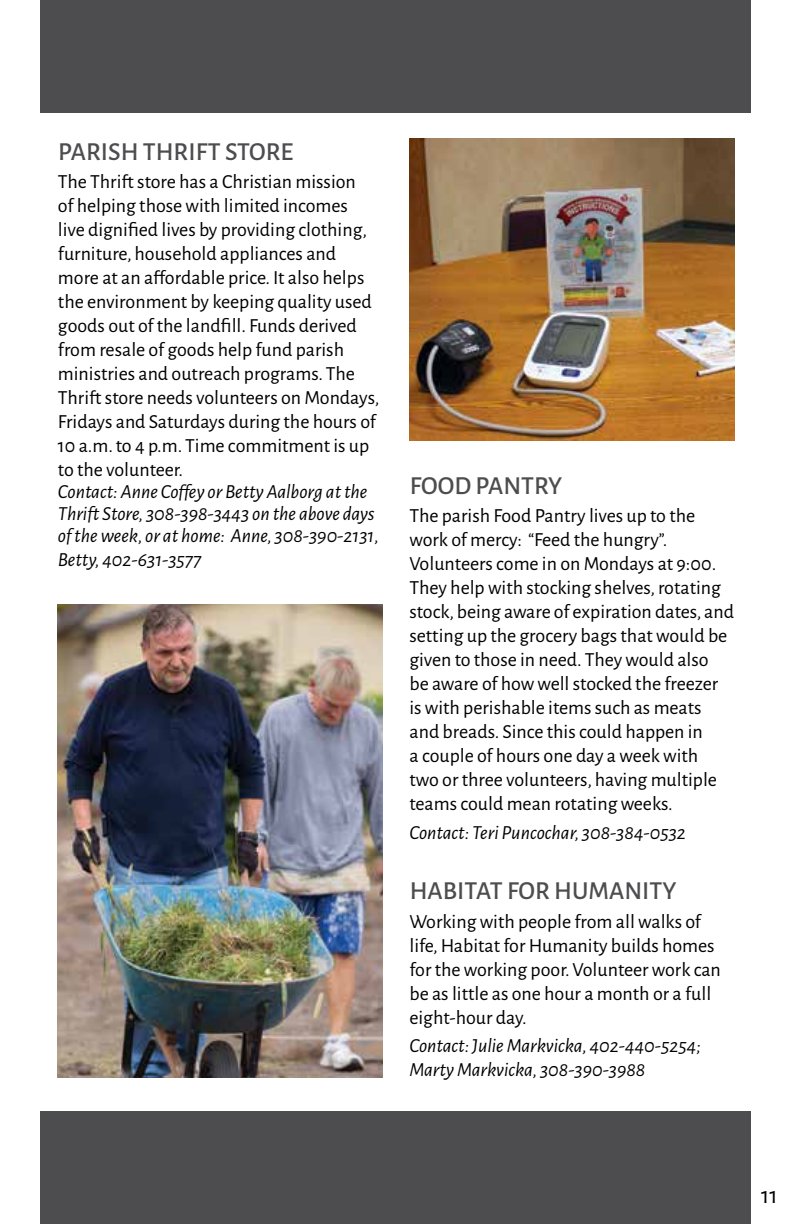
<style>
.page{position:relative;width:792px;height:1224px;background:#fff}
.page>*{position:absolute;margin:0;border:0;box-sizing:border-box;transform-origin:0 0}
.Ministry_subhead{font:500 26px "Alegreya Sans";color:#4d4d4f}
.t1{font:24px "Alegreya Sans";color:#000}
.Ministry_description{font:20px/24px "Alegreya Sans";color:#000}
.contact{font:italic 20px/22px "Alegreya Sans";color:#000}
</style>
<div class="page">
<div style="left:40px;top:0;width:712px;height:112px;background:#4d4d4f"></div>
<div style="left:40px;top:1112px;width:712px;height:112px;background:#4d4d4f"></div>
<img style="left:410px;top:139px;width:324px;height:302px">
<img style="left:58px;top:605px;width:324px;height:472px">
<p class="Ministry_subhead" style="left:58px;top:133px;width:237px">PARISH THRIFT STORE</p>
<p class="Ministry_description" style="left:58px;top:169px;width:323px">The Thrift store has a Christian mission<br>of helping those with limited incomes live dignified lives by providing clothing, furniture, household appliances and more at an affordable price. It also helps the environment by keeping quality used goods out of the landfill. Funds derived from resale of goods help fund parish ministries and outreach programs. The Thrift store needs volunteers on Mondays, Fridays and Saturdays during the hours of 10 a.m. to 4 p.m. Time commitment is up to the volunteer.</p>
<p class="contact" style="left:58px;top:480px;width:323px">Contact: Anne Coffey or Betty Aalborg at the<br>Thrift Store, 308-398-3443 on the above days of the week, or at home: Anne, 308-390-2131,</p>
<p class="contact" style="left:58px;top:548px;width:145px">Betty, 402-631-3577</p>
<p class="Ministry_subhead" style="left:410px;top:467px;width:154px">FOOD PANTRY</p>
<p class="Ministry_description" style="left:410px;top:503px;width:326px">The parish Food Pantry lives up to the work of mercy: “Feed the hungry”.<br>Volunteers come in on Mondays at 9:00.<br>They help with stocking shelves, rotating stock, being aware of expiration dates, and setting up the grocery bags that would be given to those in need. They would also<br>be aware of how well stocked the freezer is with perishable items such as meats and breads. Since this could happen in<br>a couple of hours one day a week with<br>two or three volunteers, having multiple teams could mean rotating weeks.</p>
<p class="contact" style="left:410px;top:821px;width:278px">Contact: Teri Puncochar, 308-384-0532</p>
<p class="Ministry_subhead" style="left:410px;top:872px;width:268px">HABITAT FOR HUMANITY</p>
<p class="Ministry_description" style="left:410px;top:908px;width:313px">Working with people from all walks of life, Habitat for Humanity builds homes for the working poor. Volunteer work can be as little as one hour a month or a full eight-hour day.</p>
<p class="contact" style="left:410px;top:1034px;width:293px">Contact: Julie Markvicka, 402-440-5254;</p>
<p class="contact" style="left:410px;top:1058px;width:237px">Marty Markvicka, 308-390-3988</p>
<p class="t1" style="left:761px;top:1179px;width:18px">11</p>
</div>
